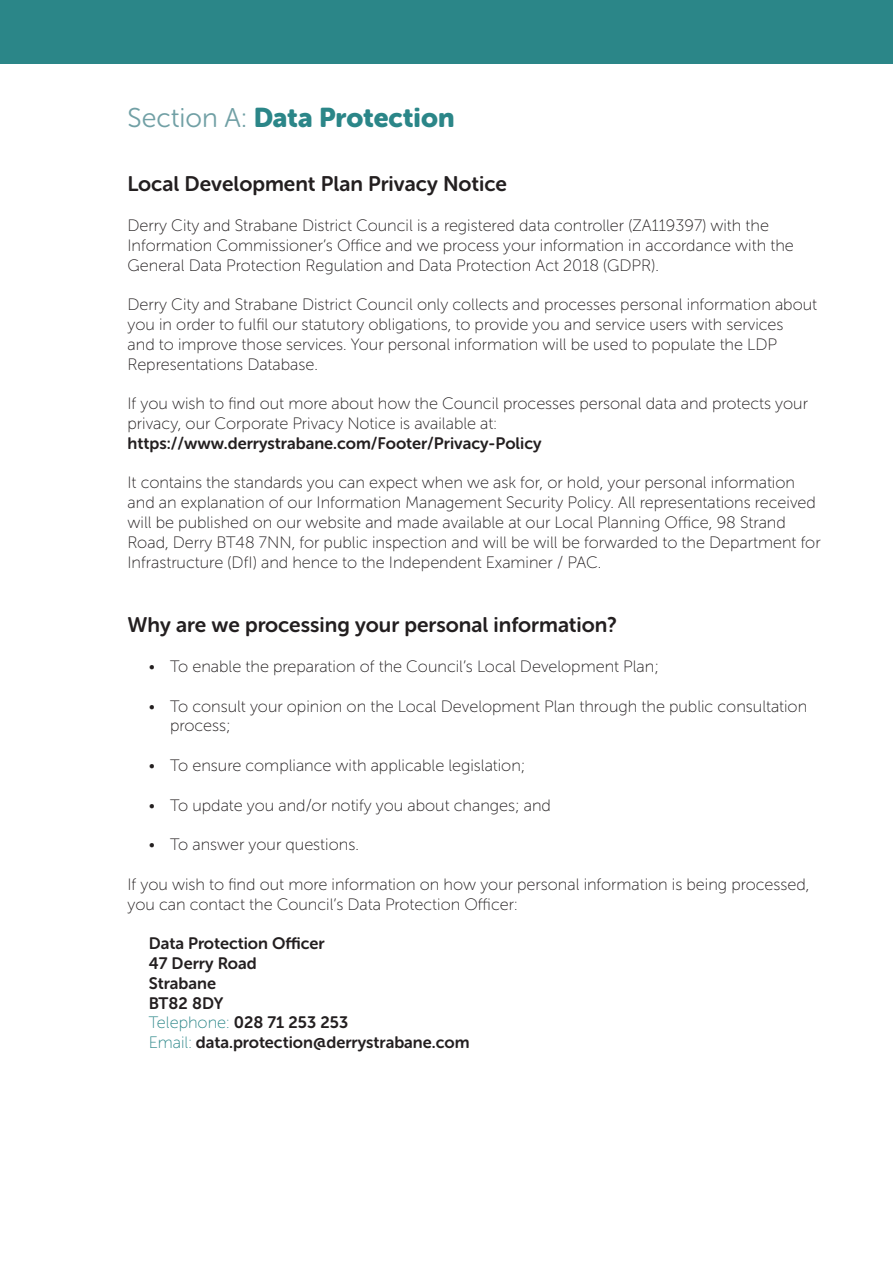
<style>
.page{position:relative;width:893px;height:1263px;background:#fff}
.page>*{position:absolute;margin:0;border:0;box-sizing:border-box;transform-origin:0 0}
.t1{font:27px "Museo Sans Rounded 900";letter-spacing:-.005em;color:#2b8688}
.t2{font:21px "Museo Sans Rounded 700";color:#231f20}
.t3{font:16.5px/19.8px "Museo Sans Rounded 100";color:#231f20}
.t4{font:16.5px "Museo Sans Rounded 700";color:#231f20}
.s1{font-family:"Museo Sans Rounded 300";color:#71a0a5}
.s2{font-family:"Museo Sans Rounded 100";color:#2b8688}
</style>
<div class="page">
<div style="left:0;top:0;width:893px;height:64px;background:#2b8688"></div>
<p class="t1" style="left:128px;top:102px;width:328px"><span class="s1">Section A:</span> Data Protection</p>
<p class="t2" style="left:128px;top:172px;width:381px">Local Development Plan Privacy Notice</p>
<p class="t3" style="left:128px;top:216px;width:668px">Derry City and Strabane District Council is a registered data controller (ZA119397) with the<br>Information Commissioner’s Office and we process your information in accordance with the<br>General Data Protection Regulation and Data Protection Act 2018 (GDPR).</p>
<p class="t3" style="left:128px;top:295px;width:691px">Derry City and Strabane District Council only collects and processes personal information about you in order to fulfil our statutory obligations, to provide you and service users with services<br>and to improve those services. Your personal information will be used to populate the LDP Representations Database.</p>
<p class="t3" style="left:128px;top:394px;width:682px">If you wish to find out more about how the Council processes personal data and protects your privacy, our Corporate Privacy Notice is available at:</p>
<p class="t4" style="left:128px;top:434px;width:415px">https://www.derrystrabane.com/Footer/Privacy-Policy</p>
<p class="t3" style="left:128px;top:473px;width:695px">It contains the standards you can expect when we ask for, or hold, your personal information and an explanation of our Information Management Security Policy. All representations received will be published on our website and made available at our Local Planning Office, 98 Strand Road, Derry BT48 7NN, for public inspection and will be will be forwarded to the Department for Infrastructure (DfI) and hence to the Independent Examiner / PAC.</p>
<p class="t2" style="left:128px;top:613px;width:491px">Why are we processing your personal information?</p>
<p class="t3" style="left:149px;top:657px;width:512px">• To enable the preparation of the Council’s Local Development Plan;</p>
<p class="t3" style="left:170px;top:696px;width:639px;text-indent:-21px">• To consult your opinion on the Local Development Plan through the public consultation process;</p>
<p class="t3" style="left:149px;top:756px;width:378px">• To ensure compliance with applicable legislation;</p>
<p class="t3" style="left:149px;top:795px;width:404px">• To update you and/or notify you about changes; and</p>
<p class="t3" style="left:149px;top:835px;width:211px">• To answer your questions.</p>
<p class="t3" style="left:128px;top:874px;width:684px">If you wish to find out more information on how your personal information is being processed, you can contact the Council’s Data Protection Officer:</p>
<p class="t4" style="left:149px;top:934px;width:177px">Data Protection Officer</p>
<p class="t4" style="left:149px;top:954px;width:109px">47 Derry Road</p>
<p class="t4" style="left:149px;top:974px;width:69px">Strabane</p>
<p class="t4" style="left:149px;top:994px;width:76px">BT82 8DY</p>
<p class="t4" style="left:149px;top:1013px;width:201px"><span class="s2">Telephone:</span> 028 71 253 253</p>
<p class="t4" style="left:149px;top:1033px;width:322px"><span class="s2">Email:</span> data.protection@derrystrabane.com</p>
</div>
